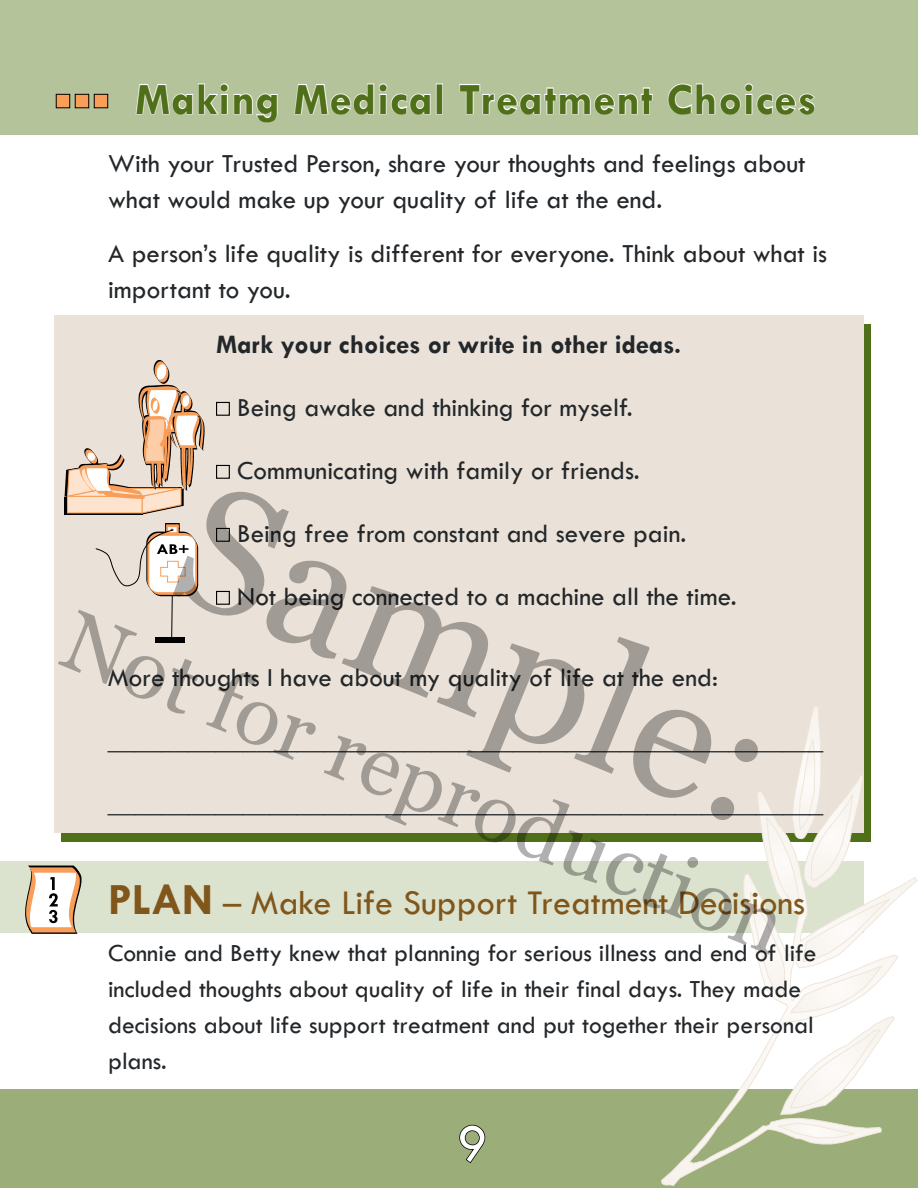
<style>
.page{position:relative;width:918px;height:1188px;background:#fff}
.page>*{position:absolute;margin:0;border:0;box-sizing:border-box;transform-origin:0 0}
.t1{font:174px "Georgia";color:#000}
.t2{font:84px "Georgia";color:#000}
.t3{font:54px "Tw Cen";color:#fff}
.t4{font:700 45px "Tw Cen";letter-spacing:.02em;color:#4f6f19}
.t5{font:36px "Tw Cen";color:#80561b}
.t6{font:27px/36px "Tw Cen";color:#23272a}
.t7{font:700 27px "Tw Cen";color:#23272a}
.t8{font:25.5px/36px "Tw Cen";color:#23272a}
.s1{font-weight:700;font-size:45px}
</style>
<div class="page">
<div style="left:0;top:0;width:918px;height:135px;background:#b5c39b"></div>
<div style="left:0;top:1089px;width:918px;height:99px;background:#9bad78"></div>
<svg style="left:459px;top:1124px;width:27px;height:39px"></svg>
<div style="left:62px;top:324px;width:810px;height:518px;background:#4f6f19"></div>
<div style="left:54px;top:315px;width:810px;height:517px;background:#eae2d8"></div>
<div style="left:0;top:861px;width:864px;height:72px;background:#dbe2ce"></div>
<svg style="left:135px;top:83px;width:143px;height:40px"></svg>
<svg style="left:294px;top:83px;width:137px;height:32px"></svg>
<div style="left:436px;top:83px;width:7px;height:31px;border:2px solid #fff"></div>
<svg style="left:459px;top:84px;width:194px;height:31px"></svg>
<svg style="left:667px;top:83px;width:148px;height:32px"></svg>
<svg style="left:661px;top:832px;width:256px;height:354px"></svg>
<svg style="left:778px;top:1123px;width:79px;height:15px"></svg>
<svg style="left:750px;top:706px;width:145px;height:409px"></svg>
<div style="left:75px;top:94px;width:14px;height:14px;background:#f89e59"></div>
<div style="left:75px;top:94px;width:14px;height:14px;border:1px solid #000"></div>
<div style="left:56px;top:94px;width:14px;height:14px;background:#f89e59"></div>
<div style="left:56px;top:94px;width:14px;height:14px;border:1px solid #000"></div>
<div style="left:94px;top:94px;width:14px;height:14px;background:#f89e59"></div>
<div style="left:94px;top:94px;width:14px;height:14px;border:1px solid #000"></div>
<div style="left:216px;top:402px;width:14px;height:14px;border:1px solid #000"></div>
<div style="left:216px;top:465px;width:14px;height:14px;border:1px solid #000"></div>
<div style="left:216px;top:528px;width:14px;height:14px;border:1px solid #000"></div>
<div style="left:216px;top:591px;width:14px;height:14px;border:1px solid #000"></div>
<svg style="left:64px;top:360px;width:141px;height:155px"></svg>
<div style="left:155px;top:637px;width:30px;height:5px;background:#000"></div>
<svg style="left:95px;top:523px;width:103px;height:114px"></svg>
<svg style="left:25px;top:866px;width:57px;height:68px;background:#dac6b3"></svg>
<h3 class="t4" style="left:135px;top:72px;width:683px">Making Medical Treatment Choices</h3>
<p class="t6" style="left:108px;top:145px;width:699px">With your Trusted Person, share your thoughts and feelings about what would make up your quality of life at the end.</p>
<p class="t6" style="left:108px;top:235px;width:721px">A person’s life quality is different for everyone. Think about what is important to you.</p>
<p class="t7" style="left:216px;top:328px;width:467px">Mark your choices or write in other ideas.</p>
<p class="t6" style="left:237px;top:389px;width:397px">Being awake and thinking for myself.</p>
<p class="t6" style="left:237px;top:452px;width:404px">Communicating with family or friends.</p>
<h1 class="t1" style="left:226px;top:439px;width:628px;rotate:22deg">Sample:</h1>
<p class="t6" style="left:237px;top:515px;width:451px">Being free from constant and severe pain.</p>
<p class="t6" style="left:237px;top:578px;width:501px">Not being connected to a machine all the time.</p>
<h2 class="t2" style="left:85px;top:591px;width:774px;rotate:22deg">Not for reproduction</h2>
<p class="t6" style="left:108px;top:659px;width:611px">More thoughts I have about my quality of life at the end:</p>
<p class="t6" style="left:108px;top:722px;width:717px">_____________________________________________________</p>
<p class="t6" style="left:108px;top:785px;width:717px">_____________________________________________________</p>
<h3 class="t5" style="left:108px;top:881px;width:699px"><span class="s1">PLAN</span> – Make Life Support Treatment Decisions</h3>
<p class="t8" style="left:108px;top:935px;width:710px">Connie and Betty knew that planning for serious illness and end of life included thoughts about quality of life in their final days. They made decisions about life support treatment and put together their personal plans.</p>
<h3 class="t3" style="left:457px;top:1111px;width:31px">9</h3>
</div>
